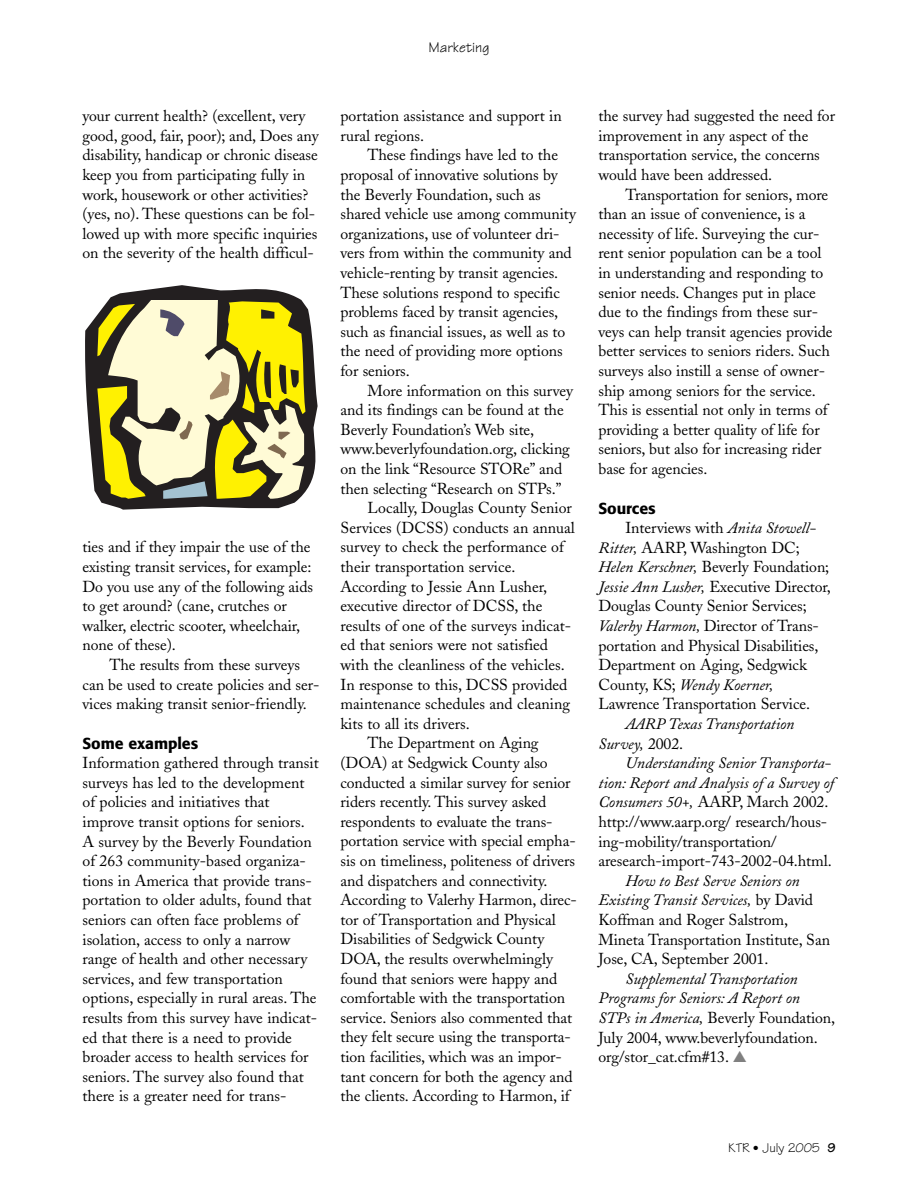
<style>
.page{position:relative;width:918px;height:1188px;background:#fff}
.page>*{position:absolute;margin:0;border:0;box-sizing:border-box;transform-origin:0 0}
.t1{font:15.75px/19.6px "Adobe Caslon";letter-spacing:-.005em;color:#000}
.t2{font:italic 15.75px/19.6px "Adobe Caslon";letter-spacing:-.005em;color:#000}
.t3{font:500 15.75px "Formata";letter-spacing:-.005em;color:#000}
.t4{font:15px "Tekton";color:#000}
.t5{font:13.5px "Tekton";color:#000}
.s1{font-style:italic}
.s2{font-style:normal}
.s3{color:#808080}
.s4{font-weight:700}
</style>
<div class="page">
<svg style="left:85px;top:285px;width:233px;height:225px;fill:#231f20"></svg>
<svg style="left:97px;top:300px;width:208px;height:199px;background:#bcb569"></svg>
<p class="t4" style="left:428px;top:42px;width:63px">Marketing</p>
<p class="t1" style="left:82px;top:108px;width:238px">your current health? (excellent, very good, good, fair, poor); and, Does any disability, handicap or chronic disease keep you from participating fully in work, housework or other activities? (yes, no). These questions can be fol&shy;lowed up with more specific inquiries on the severity of the health difficul-</p>
<p class="t1" style="left:82px;top:539px;width:232px">ties and if they impair the use of the existing transit services, for example:<br>Do you use any of the following aids to get around? (cane, crutches or walker, electric scooter, wheelchair, none of these).</p>
<p class="t1" style="left:82px;top:657px;width:238px;text-indent:27px">The results from these surveys can be used to create policies and ser&shy;vices making transit senior-friendly.</p>
<p class="t3" style="left:82px;top:737px;width:117px">Some examples</p>
<p class="t1" style="left:82px;top:755px;width:238px">Information gathered through transit surveys has led to the development of policies and initiatives that improve transit options for seniors.<br>A survey by the Beverly Foundation of 263 community-based organiza&shy;tions in America that provide trans&shy;portation to older adults, found that seniors can often face problems of isolation, access to only a narrow range of health and other necessary services, and few transportation options, especially in rural areas. The results from this survey have indicat&shy;ed that there is a need to provide broader access to health services for seniors. The survey also found that there is a greater need for trans-</p>
<p class="t1" style="left:340px;top:108px;width:223px">portation assistance and support in rural regions.</p>
<p class="t1" style="left:340px;top:147px;width:237px;text-indent:27px">These findings have led to the proposal of innovative solutions by the Beverly Foundation, such as shared vehicle use among community organizations, use of volunteer dri&shy;vers from within the community and vehicle-renting by transit agencies.<br>These solutions respond to specific problems faced by transit agencies, such as financial issues, as well as to the need of providing more options for seniors.</p>
<p class="t1" style="left:368px;top:382px;width:207px">More information on this survey</p>
<p class="t1" style="left:340px;top:402px;width:225px">and its findings can be found at the</p>
<p class="t1" style="left:340px;top:421px;width:195px">Beverly Foundation’s Web site,</p>
<p class="t1" style="left:340px;top:441px;width:231px">www.beverlyfoundation.org, clicking</p>
<p class="t1" style="left:340px;top:461px;width:223px">on the link “Resource STORe” and</p>
<p class="t1" style="left:340px;top:480px;width:222px">then selecting “Research on STPs.”</p>
<p class="t1" style="left:368px;top:500px;width:206px">Locally, Douglas County Senior</p>
<p class="t1" style="left:340px;top:519px;width:236px">Services (DCSS) conducts an annual</p>
<p class="t1" style="left:340px;top:539px;width:225px">survey to check the performance of</p>
<p class="t1" style="left:340px;top:559px;width:176px">their transportation service.</p>
<p class="t1" style="left:340px;top:578px;width:208px">According to Jessie Ann Lusher,</p>
<p class="t1" style="left:340px;top:598px;width:203px">executive director of DCSS, the</p>
<p class="t1" style="left:340px;top:617px;width:232px">results of one of the surveys indicat-</p>
<p class="t1" style="left:340px;top:637px;width:209px">ed that seniors were not satisfied</p>
<p class="t1" style="left:340px;top:657px;width:226px">with the cleanliness of the vehicles.</p>
<p class="t1" style="left:340px;top:676px;width:229px">In response to this, DCSS provided</p>
<p class="t1" style="left:340px;top:696px;width:231px">maintenance schedules and cleaning</p>
<p class="t1" style="left:340px;top:715px;width:131px">kits to all its drivers.</p>
<p class="t1" style="left:368px;top:735px;width:173px">The Department on Aging</p>
<p class="t1" style="left:340px;top:755px;width:209px">(DOA) at Sedgwick County also</p>
<p class="t1" style="left:340px;top:774px;width:232px">conducted a similar survey for senior</p>
<p class="t1" style="left:340px;top:794px;width:207px">riders recently. This survey asked</p>
<p class="t1" style="left:340px;top:813px;width:214px">respondents to evaluate the trans-</p>
<p class="t1" style="left:340px;top:833px;width:237px">portation service with special empha-</p>
<p class="t1" style="left:340px;top:853px;width:236px">sis on timeliness, politeness of drivers</p>
<p class="t1" style="left:340px;top:872px;width:209px">and dispatchers and connectivity.</p>
<p class="t1" style="left:340px;top:892px;width:238px">According to Valerhy Harmon, direc-</p>
<p class="t1" style="left:340px;top:911px;width:217px">tor of Transportation and Physical</p>
<p class="t1" style="left:340px;top:931px;width:205px">Disabilities of Sedgwick County</p>
<p class="t1" style="left:340px;top:951px;width:214px">DOA, the results overwhelmingly</p>
<p class="t1" style="left:340px;top:970px;width:218px">found that seniors were happy and</p>
<p class="t1" style="left:340px;top:990px;width:226px">comfortable with the transportation</p>
<p class="t1" style="left:340px;top:1009px;width:233px">service. Seniors also commented that</p>
<p class="t1" style="left:340px;top:1029px;width:232px">they felt secure using the transporta-</p>
<p class="t1" style="left:340px;top:1049px;width:223px">tion facilities, which was an impor-</p>
<p class="t1" style="left:340px;top:1068px;width:234px">tant concern for both the agency and</p>
<p class="t1" style="left:340px;top:1088px;width:231px">the clients. According to Harmon, if</p>
<p class="t1" style="left:598px;top:108px;width:238px">the survey had suggested the need for improvement in any aspect of the transportation service, the concerns would have been addressed.</p>
<p class="t1" style="left:598px;top:186px;width:236px;text-indent:27px">Transportation for seniors, more than an issue of convenience, is a necessity of life. Surveying the cur&shy;rent senior population can be a tool in understanding and responding to senior needs. Changes put in place due to the findings from these sur&shy;veys can help transit agencies provide better services to seniors riders. Such surveys also instill a sense of owner&shy;ship among seniors for the service.<br>This is essential not only in terms of providing a better quality of life for seniors, but also for increasing rider base for agencies.</p>
<p class="t3" style="left:598px;top:502px;width:59px">Sources</p>
<p class="t1" style="left:598px;top:520px;width:234px;text-indent:27px">Interviews with <span class="s1">Anita Stowell-Ritter,</span> AARP, Washington DC; <span class="s1">Helen Kerschner,</span> Beverly Foundation; <span class="s1">Jessie Ann Lusher,</span> Executive Director, Douglas County Senior Services; <span class="s1">Valerhy Harmon,</span> Director of Trans&shy;portation and Physical Disabilities, Department on Aging, Sedgwick County, KS; <span class="s1">Wendy Koerner, </span>Lawrence Transportation Service.</p>
<p class="t2" style="left:598px;top:716px;width:198px;text-indent:27px">AARP Texas Transportation<br>Survey, <span class="s2">2002.</span></p>
<p class="t1" style="left:598px;top:755px;width:237px;text-indent:27px"><span class="s1">Understanding Senior Transporta&shy;tion: Report and Analysis of a Survey of Consumers 50+,</span> AARP, March 2002. http://www.aarp.org/ research/hous&shy;ing-mobility/transportation/ aresearch-import-743-2002-04.html.</p>
<p class="t1" style="left:598px;top:873px;width:233px;text-indent:27px"><span class="s1">How to Best Serve Seniors on<br>Existing Transit Services,</span> by David<br>Koffman and Roger Salstrom,<br>Mineta Transportation Institute, San<br>Jose, CA, September 2001.</p>
<p class="t1" style="left:598px;top:971px;width:238px;text-indent:27px"><span class="s1">Supplemental Transportation<br>Programs for Seniors: A Report on<br>STPs in America,</span> Beverly Foundation,<br>July 2004, www.beverlyfoundation. org/stor_cat.cfm#13. <span class="s3">▲</span></p>
<p class="t5" style="left:728px;top:1143px;width:109px">KTR ● July 2005 <span class="s4">9</span></p>
</div>
